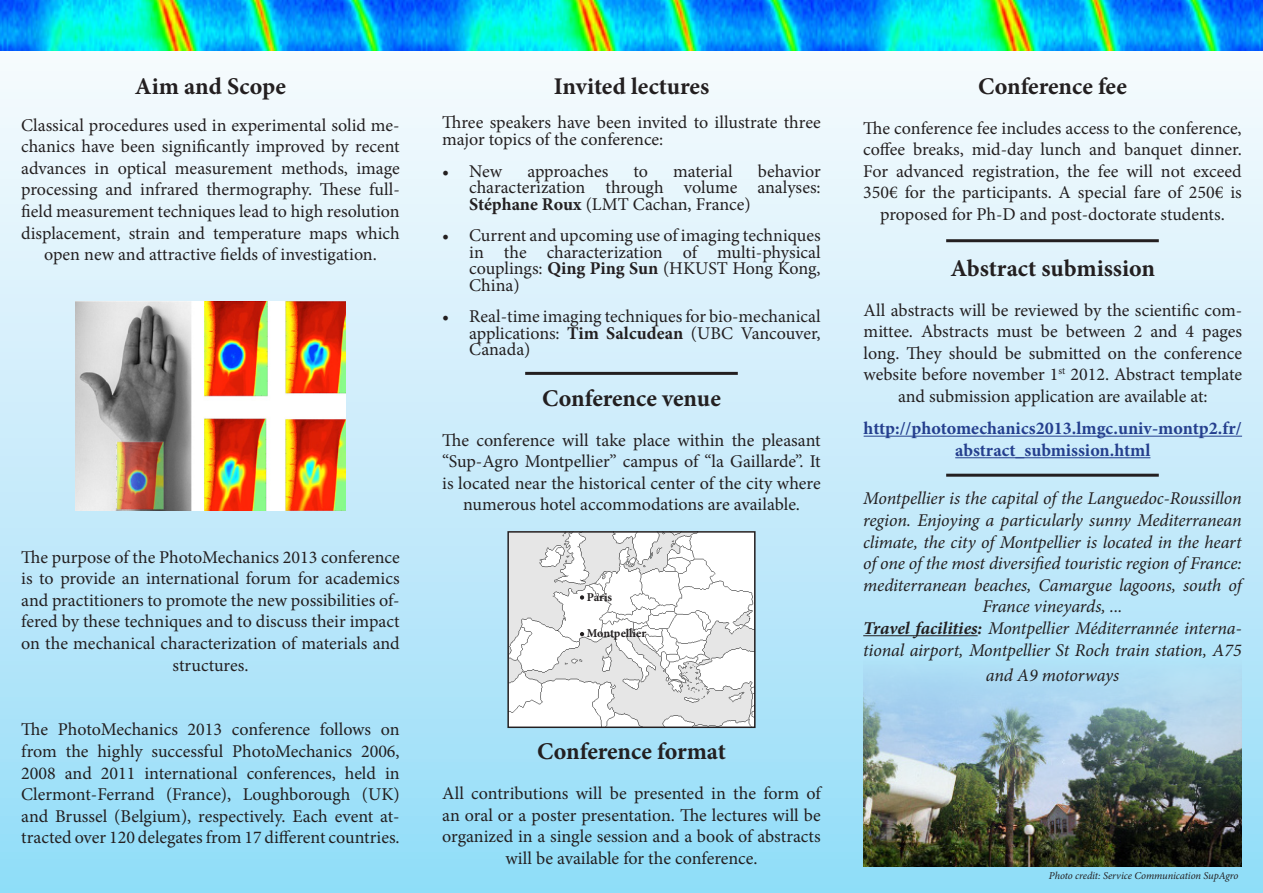
<style>
.page{position:relative;width:1263px;height:893px;background:#fff}
.page>*{position:absolute;margin:0;border:0;box-sizing:border-box;transform-origin:0 0}
.titres_flyers{font:700 24px "Minion Pro";letter-spacing:-.005em;color:#231f20}
.t1{font:18px/21.6px "Minion Pro";color:#231f20;text-align:center}
.t2{font:italic 18px/21.6px "Minion Pro";letter-spacing:-.01em;color:#231f20;text-align:center}
.t3{font:700 18px/21.6px "Minion Pro";letter-spacing:.005em;color:#253f8e;text-align:center}
.t4{font:700 12px "Minion Pro";color:#231f20}
.t5{font:italic 10.5px "Minion Pro";letter-spacing:-.01em;color:#231f20}
.s1{font-weight:700}
</style>
<div class="page">
<div style="left:0;top:0;width:1263px;height:893px;background:linear-gradient(to bottom,#fffdfe,#94dcf7)"></div>
<img style="left:75px;top:302px;width:270px;height:208px">
<img style="left:510px;top:534px;width:242px;height:191px">
<div style="left:507px;top:531px;width:248px;height:197px;border:2px solid #231f20"></div>
<svg style="left:580px;top:595px;width:4px;height:5px"></svg>
<svg style="left:580px;top:632px;width:4px;height:4px"></svg>
<img style="left:0;top:0;width:1263px;height:51px">
<hr style="left:525px;top:372px;width:213px;height:3px;background:#231f20">
<hr style="left:946px;top:474px;width:213px;height:3px;background:#231f20">
<hr style="left:864px;top:436px;width:378px;height:1px;background:#253f8e">
<hr style="left:955px;top:457px;width:195px;height:1px;background:#253f8e">
<hr style="left:946px;top:239px;width:213px;height:3px;background:#231f20">
<img style="left:863px;top:659px;width:379px;height:207px">
<hr style="left:863px;top:635px;width:115px;height:1px;background:#231f20">
<p class="titres_flyers" style="left:135px;top:69px;width:153px">Aim and Scope</p>
<p class="t1" style="left:21px;top:114px;width:380px">Classical procedures used in experimental solid me&shy;chanics have been significantly improved by recent advances in optical measurement methods, image processing and infrared thermography. These full&shy;field measurement techniques lead to high resolution displacement, strain and temperature maps which open new and attractive fields of investigation.</p>
<p class="t1" style="left:21px;top:546px;width:380px">The purpose of the PhotoMechanics 2013 conference is to provide an international forum for academics and practitioners to promote the new possibilities of&shy;fered by these techniques and to discuss their impact on the mechanical characterization of materials and structures.</p>
<p class="t1" style="left:21px;top:719px;width:380px;text-align:justify">The PhotoMechanics 2013 conference follows on from the highly successful PhotoMechanics 2006, 2008 and 2011 international conferences, held in Clermont-Ferrand (France), Loughborough (UK) and Brussel (Belgium), respectively. Each event at&shy;tracted over 120 delegates from 17 different countries.</p>
<p class="titres_flyers" style="left:554px;top:69px;width:157px">Invited lectures</p>
<p class="t1" style="left:442px;top:115px;width:380px;line-height:16.5px;text-align:left">Three speakers have been invited to illustrate three major topics of the conference:</p>
<p class="t1" style="left:442px;top:160px;width:62px">• New</p>
<p class="t1" style="left:527px;top:160px;width:82px">approaches</p>
<p class="t1" style="left:633px;top:160px;width:16px">to</p>
<p class="t1" style="left:673px;top:160px;width:61px">material</p>
<p class="t1" style="left:469px;top:163px;width:353px;line-height:16.5px;text-align:justify;text-indent:289px">behavior characterization through volume analyses:<br><span class="s1">Stéphane Roux</span> (LMT Cachan, France)</p>
<p class="t1" style="left:469px;top:227px;width:353px;line-height:16.5px;text-align:justify;text-indent:-27px">• Current and upcoming use of imaging techniques in the characterization of multi-physical couplings: <span class="s1">Qing Ping Sun</span> (HKUST Hong Kong, China)</p>
<p class="t1" style="left:469px;top:308px;width:353px;line-height:16.5px;text-align:justify;text-indent:-27px">• Real-time imaging techniques for bio-mechanical applications: <span class="s1">Tim Salcudean</span> (UBC Vancouver, Canada)</p>
<p class="titres_flyers" style="left:542px;top:381px;width:180px">Conference venue</p>
<p class="t1" style="left:442px;top:429px;width:380px">The conference will take place within the pleasant “Sup-Agro Montpellier” campus of “la Gaillarde”. It is located near the historical center of the city where numerous hotel accommodations are available.</p>
<p class="t4" style="left:587px;top:589px;width:27px">Paris</p>
<p class="t4" style="left:587px;top:625px;width:61px">Montpellier</p>
<p class="titres_flyers" style="left:537px;top:735px;width:190px">Conference format</p>
<p class="t1" style="left:442px;top:783px;width:380px">All contributions will be presented in the form of an oral or a poster presentation. The lectures will be organized in a single session and a book of abstracts will be available for the conference.</p>
<p class="titres_flyers" style="left:978px;top:69px;width:150px">Conference fee</p>
<p class="t1" style="left:863px;top:117px;width:380px">The conference fee includes access to the conference, coffee breaks, mid-day lunch and banquet dinner.<br>For advanced registration, the fee will not exceed 350€ for the participants. A special fare of 250€ is proposed for Ph-D and post-doctorate students.</p>
<p class="titres_flyers" style="left:950px;top:251px;width:206px">Abstract submission</p>
<p class="t1" style="left:864px;top:299px;width:380px">All abstracts will be reviewed by the scientific com&shy;mittee. Abstracts must be between 2 and 4 pages long. They should be submitted on the conference website before november 1<sup>st</sup> 2012. Abstract template and submission application are available at:</p>
<p class="t3" style="left:864px;top:418px;width:380px">http://photomechanics2013.lmgc.univ-montp2.fr/ abstract_submission.html</p>
<p class="t2" style="left:863px;top:488px;width:380px">Montpellier is the capital of the Languedoc-Roussillon region. Enjoying a particularly sunny Mediterranean climate, the city of Montpellier is located in the heart of one of the most diversified touristic region of France: mediterranean beaches, Camargue lagoons, south of France vineyards, ...</p>
<p class="t2" style="left:863px;top:617px;width:380px;text-align:left"><span class="s1">Travel facilities:</span> Montpellier Méditerrannée interna&shy;tional airport, Montpellier St Roch train station, A75</p>
<p class="t2" style="left:986px;top:664px;width:135px">and A9 motorways</p>
<p class="t5" style="left:1049px;top:869px;width:191px">Photo credit: Service Communication SupAgro</p>
</div>
